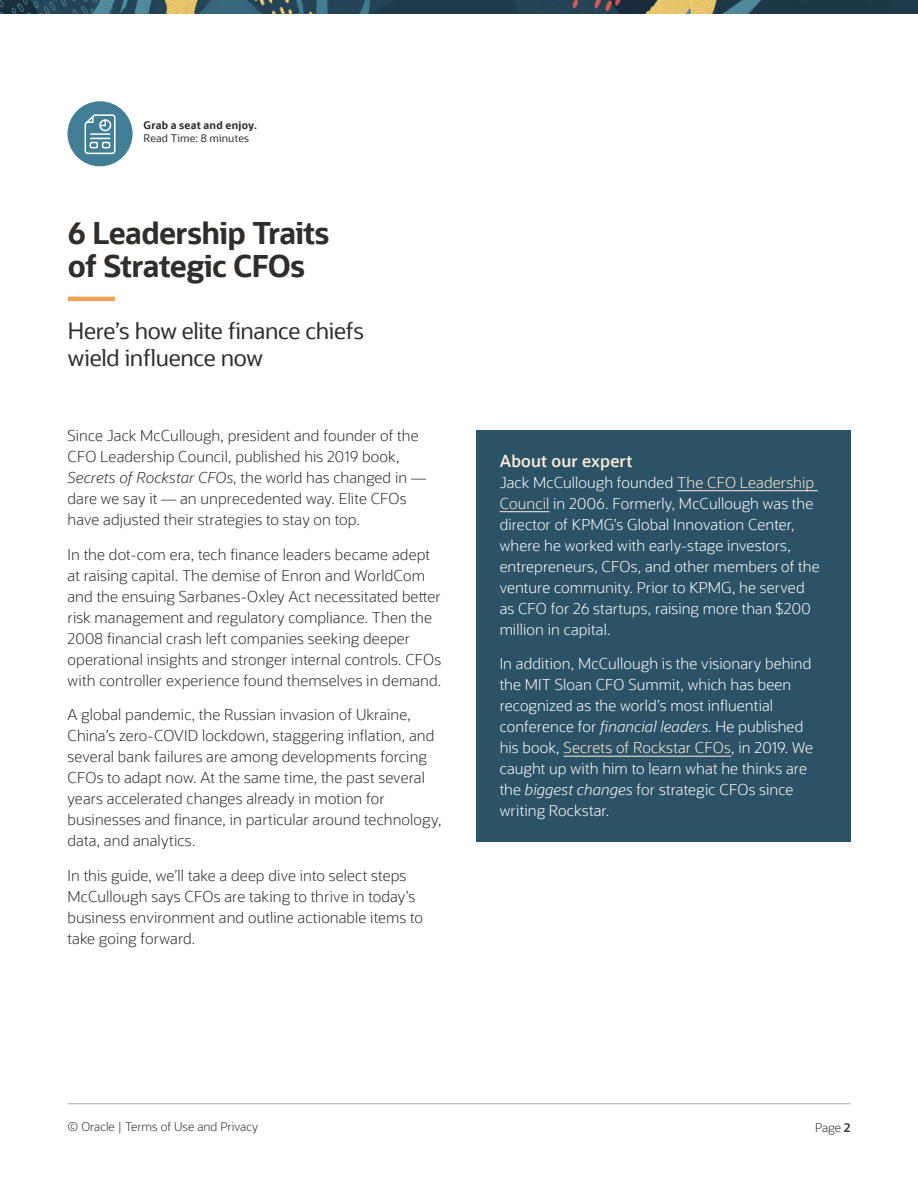
<style>
.page{position:relative;width:918px;height:1188px;background:#fff}
.page>*{position:absolute;margin:0;border:0;box-sizing:border-box;transform-origin:0 0}
.H1_2020{font:700 30px/33px "Oracle Sans";letter-spacing:-.02em;color:#312d2a}
.H1-b{font:22.5px/27px "Oracle Sans";letter-spacing:-.015em;color:#312d2a}
.H2_Main_Body_Header{font:600 16.5px "Oracle Sans";letter-spacing:.01em;color:#fcedd9}
.Main_Body_2016{font:300 15px/21px "Oracle Sans";letter-spacing:.005em;color:#312d2a}
.H2_Main_Body_Header-2{font:300 15px/21px "Oracle Sans";letter-spacing:.005em;color:#fff}
.t1{font:300 12px "Oracle Sans";color:#312d2a}
.read-time{font:700 10.5px "Oracle Sans";letter-spacing:.02em;color:#312d2a}
.read-time-2{font:10.5px "Oracle Sans";letter-spacing:.015em;color:#312d2a}
.s1{font-style:italic}
.s2{color:#fcedd9}
.s3{font-weight:600}
</style>
<div class="page">
<div style="left:67px;top:101px;width:66px;height:65px;background:#427e96;border-radius:50%"></div>
<svg style="left:84px;top:114px;width:32px;height:41px"></svg>
<img style="left:1px;top:0;width:916px;height:13px">
<hr style="left:68px;top:297px;width:47px;height:4px;background:#eea357">
<div style="left:477px;top:430px;width:374px;height:411px;background:#2c5266"></div>
<hr style="left:677px;top:490px;width:141px;height:1px;background:#fcedd9">
<hr style="left:500px;top:511px;width:49px;height:1px;background:#fcedd9">
<hr style="left:564px;top:756px;width:167px;height:1px;background:#fcedd9">
<hr style="left:68px;top:1104px;width:782px;height:1px;background:#a8a9ad">
<p class="read-time" style="left:144px;top:119px;width:115px">Grab a seat and enjoy.</p>
<p class="read-time-2" style="left:144px;top:132px;width:107px">Read Time: 8 minutes</p>
<p class="H1_2020" style="left:68px;top:216px;width:263px">6 Leadership Traits of Strategic CFOs</p>
<p class="H1-b" style="left:68px;top:317px;width:298px">Here’s how elite finance chiefs wield influence now</p>
<p class="Main_Body_2016" style="left:68px;top:425px;width:360px">Since Jack McCullough, president and founder of the CFO Leadership Council, published his 2019 book, <span class="s1">Secrets of Rockstar CFOs</span>, the world has changed in — dare we say it — an unprecedented way. Elite CFOs have adjusted their strategies to stay on top.</p>
<p class="Main_Body_2016" style="left:68px;top:544px;width:375px">In the dot-com era, tech finance leaders became adept at raising capital. The demise of Enron and WorldCom and the ensuing Sarbanes-Oxley Act necessitated better risk management and regulatory compliance. Then the 2008 financial crash left companies seeking deeper operational insights and stronger internal controls. CFOs with controller experience found themselves in demand.</p>
<p class="Main_Body_2016" style="left:68px;top:704px;width:375px">A global pandemic, the Russian invasion of Ukraine, China’s zero-COVID lockdown, staggering inflation, and several bank failures are among developments forcing CFOs to adapt now. At the same time, the past several years accelerated changes already in motion for businesses and finance, in particular around technology, data, and analytics.</p>
<p class="Main_Body_2016" style="left:68px;top:865px;width:357px">In this guide, we’ll take a deep dive into select steps McCullough says CFOs are taking to thrive in today’s business environment and outline actionable items to take going forward.</p>
<p class="H2_Main_Body_Header" style="left:500px;top:451px;width:135px">About our expert</p>
<p class="H2_Main_Body_Header-2" style="left:500px;top:472px;width:322px">Jack McCullough founded <span class="s2">The CFO Leadership Council</span> in 2006. Formerly, McCullough was the director of KPMG’s Global Innovation Center, where he worked with early-stage investors, entrepreneurs, CFOs, and other members of the venture community. Prior to KPMG, he served as CFO for 26 startups, raising more than $200 million in capital.</p>
<p class="H2_Main_Body_Header-2" style="left:500px;top:653px;width:315px">In addition, McCullough is the visionary behind the MIT Sloan CFO Summit, which has been recognized as the world’s most influential conference for <span class="s1">financial leaders</span>. He published his book, <span class="s2">Secrets of Rockstar CFOs</span>, in 2019. We caught up with him to learn what he thinks are the <span class="s1">biggest changes</span> for strategic CFOs since writing Rockstar.</p>
<p class="t1" style="left:68px;top:1120px;width:192px">© Oracle | Terms of Use and Privacy</p>
<p class="t1" style="left:815px;top:1121px;width:37px">Page <span class="s3">2</span></p>
</div>
